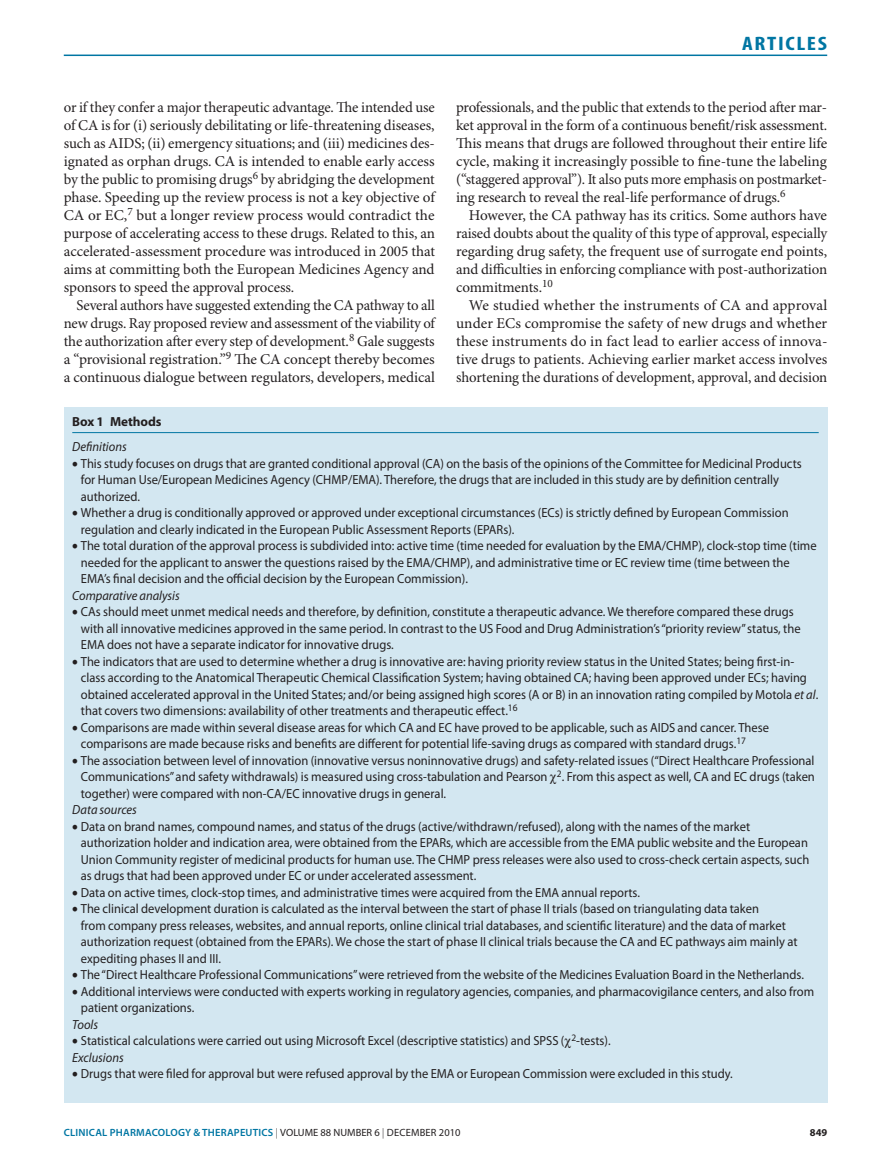
<style>
.page{position:relative;width:891px;height:1175px;background:#fff}
.page>*{position:absolute;margin:0;border:0;box-sizing:border-box;transform-origin:0 0}
.t1{font:700 condensed 19.5px "Myriad Pro";letter-spacing:.07em;color:#0076a3;scale:1.2 1}
.t2{font:15px/18px "Minion Pro";letter-spacing:-.01em;color:#231f20;text-align:justify}
.t3{font:13.2px/16.5px "Myriad Pro";color:#231f20;scale:.95 1}
.t4{font:italic 13.2px "Myriad Pro";color:#231f20;scale:.95 1}
.t5{font:700 13.2px "Myriad Pro";letter-spacing:-.005em;color:#231f20}
.t6{font:10.5px "Myriad Pro";color:#231f20}
.t7{font:600 10.5px "Myriad Pro";letter-spacing:.02em;color:#0076a3}
.t8{font:700 10.5px "Myriad Pro";color:#231f20}
.s1{font-style:italic}
.s2{font-weight:600;color:#0076a3}
.s3{font-weight:300}
</style>
<div class="page">
<hr style="left:64px;top:55px;width:763px;height:1px;background:#0076a3">
<div style="left:64px;top:407px;width:763px;height:696px;background:#d3e7f1"></div>
<hr style="left:72px;top:432px;width:747px;height:1px;background:#0076a3">
<h1 class="t1" style="left:742px;top:31px;width:72px">ARTICLES</h1>
<p class="t2" style="left:64px;top:98px;width:373px">or if they confer a major therapeutic advantage. The intended use of CA is for (i) seriously debilitating or life-threatening diseases, such as AIDS; (ii) emergency situations; and (iii) medicines des&shy;ignated as orphan drugs. CA is intended to enable early access by the public to promising drugs<sup>6</sup> by abridging the development phase. Speeding up the review process is not a key objective of CA or EC,<sup>7</sup> but a longer review process would contradict the purpose of accelerating access to these drugs. Related to this, an accelerated-assessment procedure was introduced in 2005 that aims at committing both the European Medicines Agency and sponsors to speed the approval process.</p>
<p class="t2" style="left:64px;top:296px;width:373px;text-indent:13px">Several authors have suggested extending the CA pathway to all new drugs. Ray proposed review and assessment of the viability of the authorization after every step of development.<sup>8</sup> Gale suggests a “provisional registration.”<sup>9</sup> The CA concept thereby becomes a continuous dialogue between regulators, developers, medical</p>
<p class="t2" style="left:456px;top:98px;width:373px">professionals, and the public that extends to the period after mar&shy;ket approval in the form of a continuous benefit/risk assessment.<br>This means that drugs are followed throughout their entire life cycle, making it increasingly possible to fine-tune the labeling (“staggered approval”). It also puts more emphasis on postmarket&shy;ing research to reveal the real-life performance of drugs.<sup>6</sup></p>
<p class="t2" style="left:456px;top:206px;width:373px;text-indent:13px">However, the CA pathway has its critics. Some authors have raised doubts about the quality of this type of approval, especially regarding drug safety, the frequent use of surrogate end points, and difficulties in enforcing compliance with post-authorization commitments.<sup>10</sup></p>
<p class="t2" style="left:456px;top:296px;width:373px;text-indent:13px">We studied whether the instruments of CA and approval under ECs compromise the safety of new drugs and whether these instruments do in fact lead to earlier access of innova&shy;tive drugs to patients. Achieving earlier market access involves shortening the durations of development, approval, and decision</p>
<p class="t5" style="left:72px;top:414px;width:91px">Box 1 Methods</p>
<p class="t4" style="left:72px;top:439px;width:59px">Definitions</p>
<p class="t3" style="left:81px;top:454px;width:760px;text-indent:-9px">• This study focuses on drugs that are granted conditional approval (CA) on the basis of the opinions of the Committee for Medicinal Products for Human Use/European Medicines Agency (CHMP/EMA). Therefore, the drugs that are included in this study are by definition centrally authorized.</p>
<p class="t3" style="left:81px;top:504px;width:747px;text-indent:-9px">• Whether a drug is conditionally approved or approved under exceptional circumstances (ECs) is strictly defined by European Commission regulation and clearly indicated in the European Public Assessment Reports (EPARs).</p>
<p class="t3" style="left:81px;top:537px;width:776px;text-indent:-9px">• The total duration of the approval process is subdivided into: active time (time needed for evaluation by the EMA/CHMP), clock-stop time (time needed for the applicant to answer the questions raised by the EMA/CHMP), and administrative time or EC review time (time between the<br>EMA’s final decision and the official decision by the European Commission).</p>
<p class="t4" style="left:72px;top:588px;width:115px">Comparative analysis</p>
<p class="t3" style="left:81px;top:603px;width:759px;text-indent:-9px">• CAs should meet unmet medical needs and therefore, by definition, constitute a therapeutic advance. We therefore compared these drugs with all innovative medicines approved in the same period. In contrast to the US Food and Drug Administration’s “priority review” status, the<br>EMA does not have a separate indicator for innovative drugs.</p>
<p class="t3" style="left:81px;top:652px;width:778px;text-indent:-9px">• The indicators that are used to determine whether a drug is innovative are: having priority review status in the United States; being first-in&shy;class according to the Anatomical Therapeutic Chemical Classification System; having obtained CA; having been approved under ECs; having obtained accelerated approval in the United States; and/or being assigned high scores (A or B) in an innovation rating compiled by Motola <span class="s1">et al</span>. that covers two dimensions: availability of other treatments and therapeutic effect.<sup>16</sup></p>
<p class="t3" style="left:81px;top:718px;width:726px;text-indent:-9px">• Comparisons are made within several disease areas for which CA and EC have proved to be applicable, such as AIDS and cancer. These comparisons are made because risks and benefits are different for potential life-saving drugs as compared with standard drugs.<sup>17</sup></p>
<p class="t3" style="left:81px;top:751px;width:774px;text-align:justify;text-indent:-9px">• The association between level of innovation (innovative versus noninnovative drugs) and safety-related issues (“Direct Healthcare Professional Communications” and safety withdrawals) is measured using cross-tabulation and Pearson <sup>2</sup>. From this aspect as well, CA and EC drugs (taken together) were compared with non-CA/EC innovative drugs in general.</p>
<p class="t4" style="left:72px;top:802px;width:70px">Data sources</p>
<p class="t3" style="left:81px;top:817px;width:768px;text-indent:-9px">• Data on brand names, compound names, and status of the drugs (active/withdrawn/refused), along with the names of the market authorization holder and indication area, were obtained from the EPARs, which are accessible from the EMA public website and the European Union Community register of medicinal products for human use. The CHMP press releases were also used to cross-check certain aspects, such as drugs that had been approved under EC or under accelerated assessment.</p>
<p class="t3" style="left:72px;top:883px;width:599px">• Data on active times, clock-stop times, and administrative times were acquired from the EMA annual reports.</p>
<p class="t3" style="left:81px;top:900px;width:756px;text-indent:-9px">• The clinical development duration is calculated as the interval between the start of phase II trials (based on triangulating data taken<br>from company press releases, websites, and annual reports, online clinical trial databases, and scientific literature) and the data of market authorization request (obtained from the EPARs). We chose the start of phase II clinical trials because the CA and EC pathways aim mainly at expediting phases II and III.</p>
<p class="t3" style="left:72px;top:966px;width:772px">• The “Direct Healthcare Professional Communications” were retrieved from the website of the Medicines Evaluation Board in the Netherlands.</p>
<p class="t3" style="left:81px;top:982px;width:773px;text-indent:-9px">• Additional interviews were conducted with experts working in regulatory agencies, companies, and pharmacovigilance centers, and also from patient organizations.</p>
<p class="t4" style="left:72px;top:1017px;width:29px">Tools</p>
<p class="t3" style="left:72px;top:1032px;width:568px">• Statistical calculations were carried out using Microsoft Excel (descriptive statistics) and SPSS ( <sup>2</sup>-tests).<br><span class="s1">Exclusions</span></p>
<p class="t3" style="left:72px;top:1065px;width:697px">• Drugs that were filed for approval but were refused approval by the EMA or European Commission were excluded in this study.</p>
<p class="t7" style="left:64px;top:1126px;width:89px">CLINICAL PHARMACO</p>
<p class="t6" style="left:165px;top:1126px;width:248px"><span class="s2">LOGY &amp; THERAPEUTICS</span> <span class="s3">|</span> VOLUME 88 NUMBER 6 <span class="s3">|</span> december</p>
<p class="t6" style="left:439px;top:1126px;width:23px">2010</p>
<p class="t8" style="left:810px;top:1127px;width:19px">849</p>
</div>
